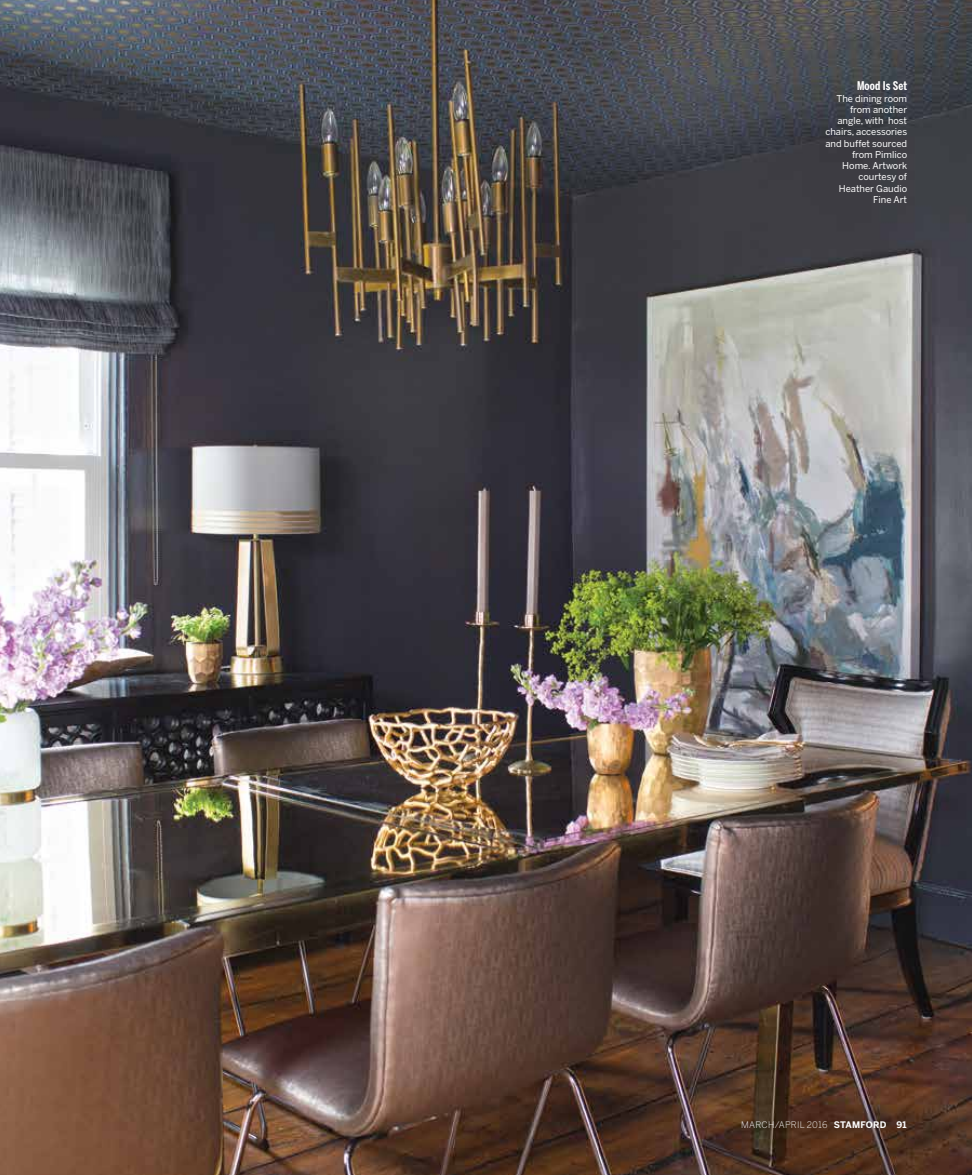
<style>
.page{position:relative;width:972px;height:1175px;background:#fff}
.page>*{position:absolute;margin:0;border:0;box-sizing:border-box;transform-origin:0 0}
.t1{font:700 11.85px "Benton Sans Comp";letter-spacing:.01em;color:#fff}
.t2{font:9.3px/11.2px "Benton Sans";color:#fff;text-align:right}
.t3{font:300 9px "Benton Sans";letter-spacing:.025em;color:#fff}
.s1{font-weight:700}
</style>
<div class="page">
<img style="left:0;top:0;width:972px;height:1174px">
<p class="t1" style="left:857px;top:79px;width:52px">Mood Is Set</p>
<p class="t2" style="left:825px;top:92px;width:83px">The dining room from another angle, with host chairs, accessories and buffet sourced from Pimlico<br>Home. Artwork courtesy of<br>Heather Gaudio<br>Fine Art</p>
<p class="t3" style="left:741px;top:1119px;width:167px">MARCH/APRIL 2016 <span class="s1">STAMFORD 91</span></p>
</div>
